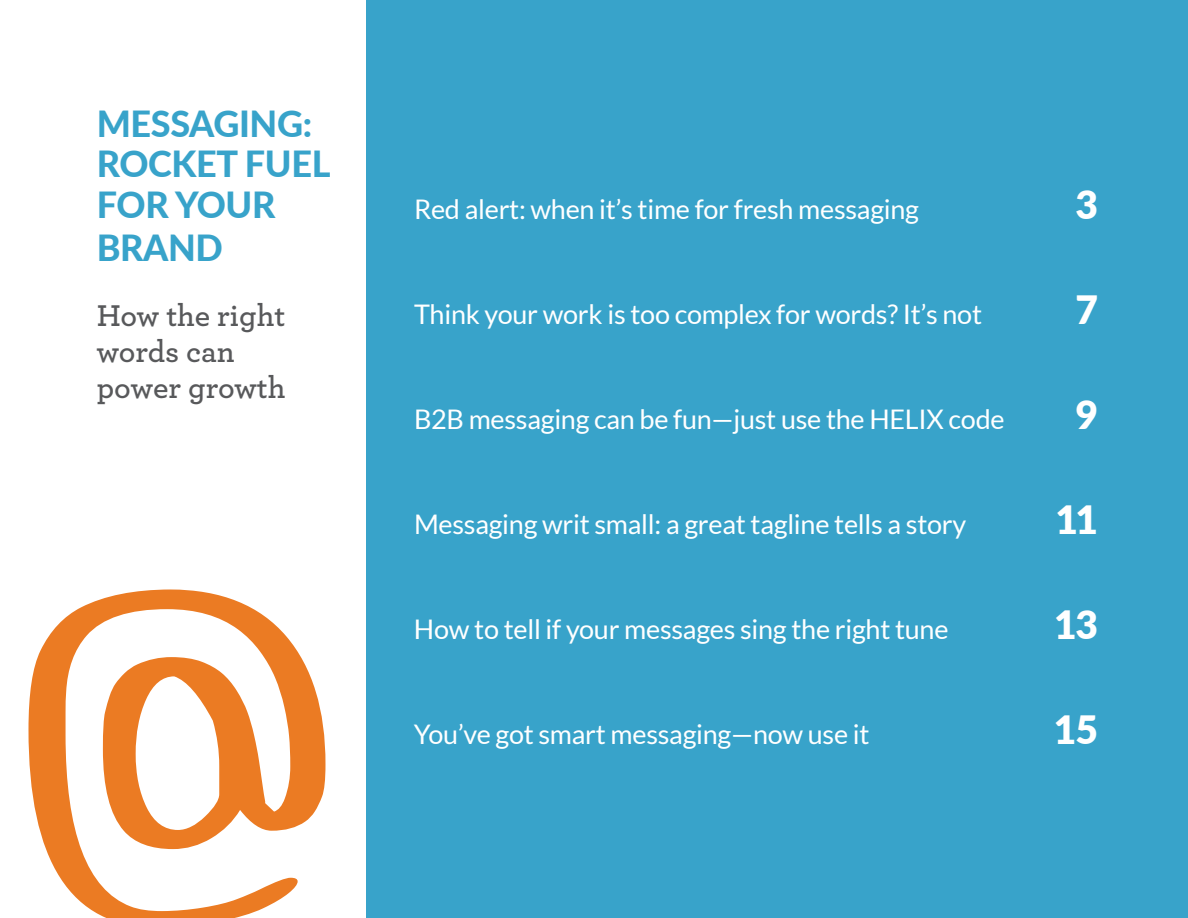
<style>
.page{position:relative;width:1188px;height:918px;background:#fff}
.page>*{position:absolute;margin:0;border:0;box-sizing:border-box;transform-origin:0 0}
.t1{font:900 39px "Lato";color:#fff}
.t2{font:800 36px/40.5px "Lato";letter-spacing:-.01em;color:#38a3ca}
.t3{font:600 31.5px/36px "Archer";color:#58595b}
.t4{font:27px "Lato";letter-spacing:-.01em;color:#fff}
</style>
<div class="page">
<div style="left:367px;top:0;width:821px;height:918px;background:#38a3ca"></div>
<svg style="left:28px;top:589px;width:297px;height:329px"></svg>
<h2 class="t2" style="left:97px;top:102px;width:235px">MESSAGING:<br>ROCKET FUEL<br>FOR</h2>
<h2 class="t2" style="left:97px;top:182px;width:127px;line-height:43.2px;text-align:right">YOUR<br>BRAND</h2>
<p class="t3" style="left:97px;top:295px;width:190px">How the right words can power growth</p>
<p class="t4" style="left:414px;top:194px;width:507px">Red alert: when it’s time for fresh messaging</p>
<h1 class="t1" style="left:1075px;top:175px;width:24px">3</h1>
<p class="t4" style="left:414px;top:299px;width:570px">Think your work is too complex for words? It’s not</p>
<h1 class="t1" style="left:1075px;top:280px;width:24px">7</h1>
<p class="t4" style="left:414px;top:404px;width:592px">B2B messaging can be fun—just use the HELIX code</p>
<h1 class="t1" style="left:1075px;top:385px;width:24px">9</h1>
<p class="t4" style="left:414px;top:509px;width:554px">Messaging writ small: a great tagline tells a story</p>
<h1 class="t1" style="left:1055px;top:490px;width:44px">11</h1>
<p class="t4" style="left:414px;top:614px;width:536px">How to tell if your messages sing the right tune</p>
<h1 class="t1" style="left:1054px;top:595px;width:45px">13</h1>
<p class="t4" style="left:414px;top:719px;width:457px">You’ve got smart messaging—now use it</p>
<h1 class="t1" style="left:1054px;top:700px;width:46px">15</h1>
</div>
